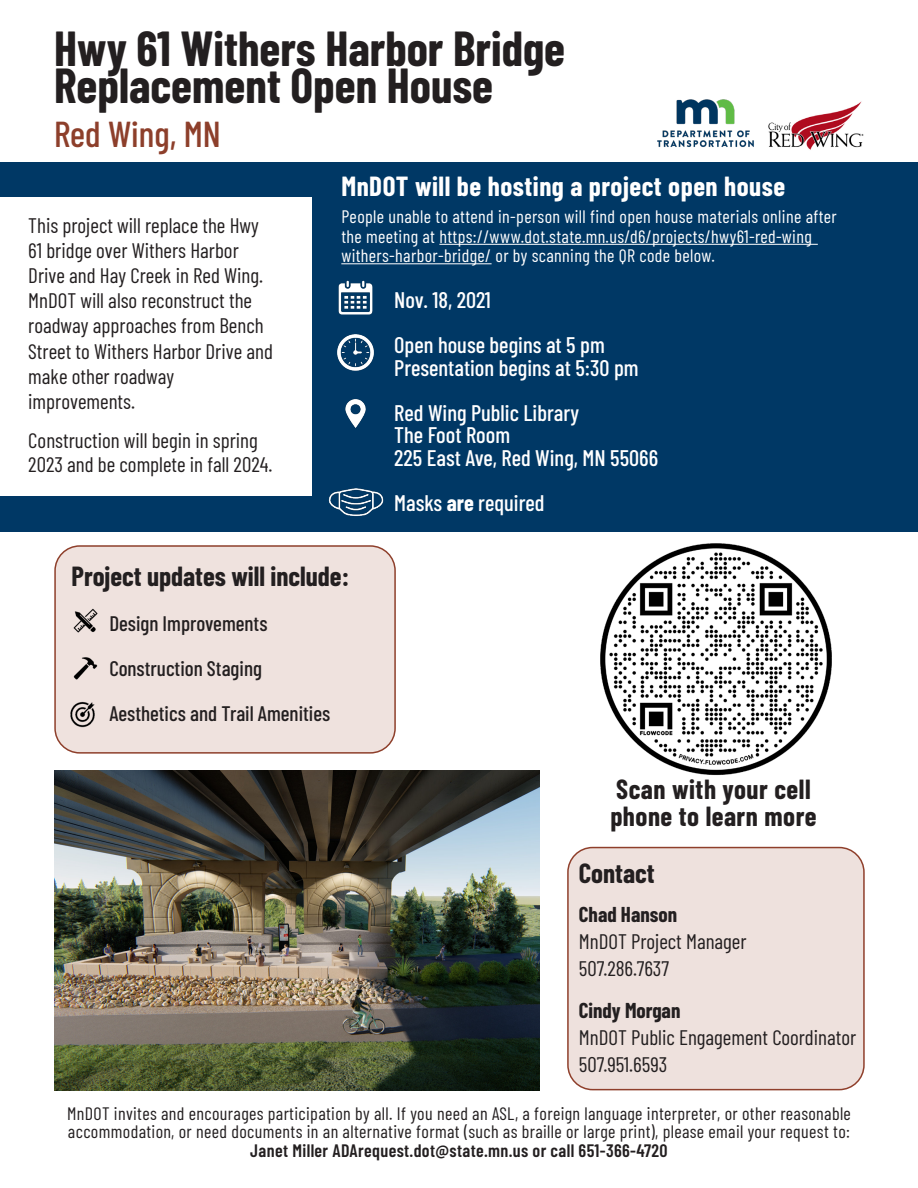
<style>
.page{position:relative;width:918px;height:1188px;background:#fff}
.page>*{position:absolute;margin:0;border:0;box-sizing:border-box;transform-origin:0 0}
.t1{font:700 48px "Barlow Condensed";color:#231f20}
.t2{font:500 36px "Barlow Condensed";color:#8d3f2b}
.t3{font:700 27px "Barlow Condensed";letter-spacing:.02em;color:#fff}
.t4{font:700 27px "Barlow Condensed";color:#231f20}
.t5{font:700 27px/27px "Barlow Condensed";letter-spacing:.02em;color:#231f20}
.t6{font:500 22.5px/22.5px "Barlow Condensed";color:#fff}
.t7{font:21px/25.2px "Barlow Condensed";color:#231f20}
.t8{font:500 21px/45px "Barlow Condensed";color:#231f20}
.t9{font:18px/18px "Barlow Condensed";letter-spacing:.02em;color:#231f20}
.t10{font:18px/19.5px "Barlow Condensed";letter-spacing:.02em;color:#fff}
.t11{font:600 18px "Barlow Condensed";letter-spacing:.02em;color:#231f20}
.s1{font-weight:700}
</style>
<div class="page">
<div style="left:0;top:162px;width:918px;height:370px;background:#003865"></div>
<div style="left:0;top:198px;width:312px;height:298px;background:#fff"></div>
<hr style="left:341px;top:263px;width:151px;height:1px;background:#fff">
<hr style="left:439px;top:244px;width:379px;height:1px;background:#fff">
<img style="left:768px;top:101px;width:96px;height:49px">
<img style="left:657px;top:99px;width:97px;height:48px">
<img style="left:328px;top:488px;width:56px;height:29px">
<img style="left:345px;top:399px;width:21px;height:29px">
<img style="left:337px;top:334px;width:37px;height:37px">
<img style="left:338px;top:280px;width:35px;height:35px">
<div style="left:55px;top:546px;width:340px;height:207px;background:#efe2de;border-radius:25px"></div>
<img style="left:54px;top:771px;width:485px;height:319px">
<img style="left:70px;top:701px;width:25px;height:27px">
<img style="left:73px;top:657px;width:24px;height:23px">
<img style="left:73px;top:609px;width:24px;height:24px">
<div style="left:54px;top:545px;width:342px;height:209px;border:2px solid #8e3f2b;border-radius:25px"></div>
<img style="left:600px;top:543px;width:232px;height:233px">
<div style="left:568px;top:848px;width:296px;height:242px;background:#eee1dd;border-radius:25px"></div>
<div style="left:567px;top:847px;width:298px;height:243px;border:2px solid #8f3f2b;border-radius:25px"></div>
<p class="t1" style="left:54px;top:15px;width:513px">Hwy 61 Withers Harbor Bridge</p>
<h1 class="t1" style="left:54px;top:52px;width:441px">Replacement Open House</h1>
<h2 class="t2" style="left:54px;top:108px;width:168px">Red Wing, MN</h2>
<p class="t7" style="left:28px;top:211px;width:246px">This project will replace the Hwy<br>61 bridge over Withers Harbor<br>Drive and Hay Creek in Red Wing.<br>MnDOT will also reconstruct the roadway approaches from Bench<br>Street to Withers Harbor Drive and make other roadway improvements.</p>
<p class="t7" style="left:28px;top:427px;width:246px;line-height:24px">Construction will begin in spring<br>2023 and be complete in fall 2024.</p>
<h2 class="t3" style="left:341px;top:168px;width:445px">MnDOT will be hosting a project open house</h2>
<p class="t10" style="left:341px;top:206px;width:497px">People unable to attend in-person will find open house materials online after the meeting at https://www.dot.state.mn.us/d6/projects/hwy61-red-wing withers-harbor-bridge/ or by scanning the QR code below.</p>
<p class="t6" style="left:394px;top:287px;width:98px">Nov. 18, 2021</p>
<p class="t6" style="left:394px;top:332px;width:246px">Open house begins at 5 pm<br>Presentation begins at 5:30 pm</p>
<p class="t6" style="left:394px;top:400px;width:265px">Red Wing Public Library<br>The Foot Room<br>225 East Ave, Red Wing, MN 55066</p>
<p class="t6" style="left:394px;top:490px;width:152px">Masks <span class="s1">are</span> required</p>
<p class="t4" style="left:72px;top:558px;width:279px">Project updates will include:</p>
<p class="t8" style="left:109px;top:600px;width:222px">Design Improvements<br>Construction Staging<br>Aesthetics and Trail Amenities</p>
<p class="t5" style="left:610px;top:774px;width:208px">Scan with your cell phone to learn more</p>
<p class="t4" style="left:579px;top:854px;width:77px">Contact</p>
<p class="t7" style="left:579px;top:899px;width:169px;line-height:27px"><span class="s1">Chad Hanson<br></span>MnDOT Project Manager<br>507.286.7637</p>
<p class="t7" style="left:579px;top:995px;width:279px;line-height:27px"><span class="s1">Cindy Morgan<br></span>MnDOT Public Engagement Coordinator<br>507.951.6593</p>
<p class="t9" style="left:67px;top:1103px;width:785px">MnDOT invites and encourages participation by all. If you need an ASL, a foreign language interpreter, or other reasonable accommodation, or need documents in an alternative format (such as braille or large print), please email your request to:</p>
<p class="t11" style="left:250px;top:1138px;width:419px">Janet Miller ADArequest.dot@state.mn.us or call 651-366-4720</p>
</div>
